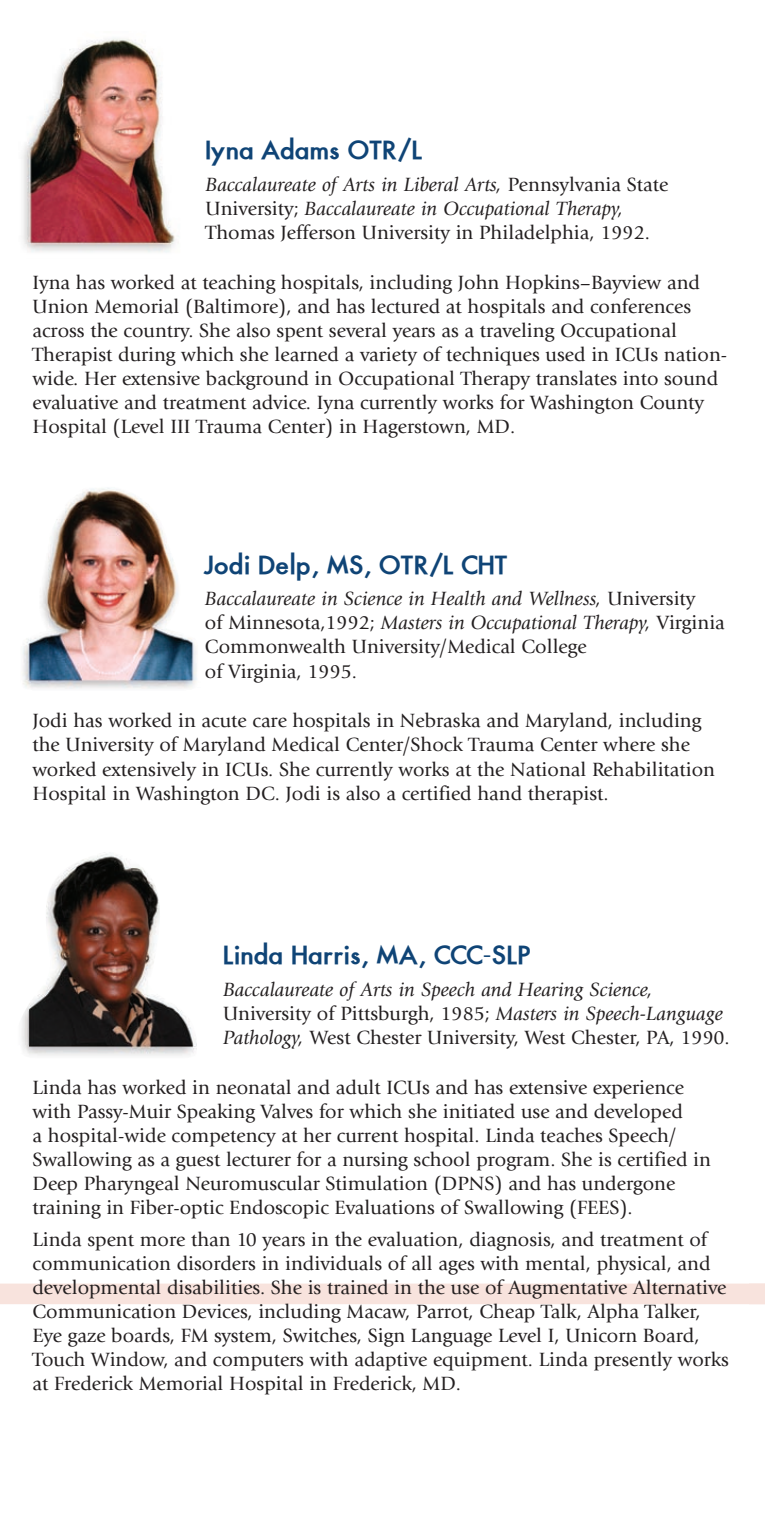
<style>
.page{position:relative;width:765px;height:1530px;background:#fff}
.page>*{position:absolute;margin:0;border:0;box-sizing:border-box;transform-origin:0 0}
.t1{font:700 25px "Fusi";color:#0f4476}
.t2{font:20px/24px "Giovanni";color:#231f20}
.t3{font:italic 20px/24px "Giovanni";color:#231f20}
.s1{font-style:italic}
.s2{font-style:normal}
</style>
<div class="page">
<svg style="left:0;top:1043px;width:750px;height:262px"></svg>
<svg style="left:750px;top:1283px;width:15px;height:22px"></svg>
<img style="left:15px;top:854px;width:181px;height:205px">
<img style="left:22px;top:488px;width:175px;height:201px">
<img style="left:22px;top:38px;width:153px;height:215px">
<p class="t1" style="left:206px;top:134px;width:219px">Iyna Adams OTR/L</p>
<p class="t2" style="left:206px;top:172px;width:464px"><span class="s1">Baccalaureate of Arts in Liberal Arts,</span> Pennsylvania State<br>University; <span class="s1">Baccalaureate in Occupational Therapy,<br></span>Thomas Jefferson University in Philadelphia, 1992.</p>
<p class="t2" style="left:32px;top:270px;width:696px">Iyna has worked at teaching hospitals, including John Hopkins–Bayview and Union Memorial (Baltimore), and has lectured at hospitals and conferences across the country. She also spent several years as a traveling Occupational Therapist during which she learned a variety of techniques used in ICUs nation&shy;wide. Her extensive background in Occupational Therapy translates into sound evaluative and treatment advice. Iyna currently works for Washington County Hospital (Level III Trauma Center) in Hagerstown, MD.</p>
<p class="t1" style="left:205px;top:549px;width:305px">Jodi Delp, MS, OTR/L CHT</p>
<p class="t2" style="left:205px;top:587px;width:521px"><span class="s1">Baccalaureate in Science in Health and Wellness,</span> University<br>of Minnesota,1992; <span class="s1">Masters in Occupational Therapy,</span> Virginia Commonwealth University/Medical College<br>of Virginia, 1995.</p>
<p class="t2" style="left:32px;top:709px;width:684px">Jodi has worked in acute care hospitals in Nebraska and Maryland, including the University of Maryland Medical Center/Shock Trauma Center where she worked extensively in ICUs. She currently works at the National Rehabilitation Hospital in Washington DC. Jodi is also a certified hand therapist.</p>
<p class="t1" style="left:223px;top:939px;width:310px">Linda Harris, MA, CCC-SLP</p>
<p class="t3" style="left:223px;top:977px;width:508px">Baccalaureate of Arts in Speech and Hearing Science,<br><span class="s2">University of Pittsburgh, 1985;</span> Masters in Speech-Language<br>Pathology, <span class="s2">West Chester University, West Chester, PA, 1990.</span></p>
<p class="t2" style="left:32px;top:1075px;width:680px">Linda has worked in neonatal and adult ICUs and has extensive experience with Passy-Muir Speaking Valves for which she initiated use and developed<br>a hospital-wide competency at her current hospital. Linda teaches Speech/ Swallowing as a guest lecturer for a nursing school program. She is certified in Deep Pharyngeal Neuromuscular Stimulation (DPNS) and has undergone training in Fiber-optic Endoscopic Evaluations of Swallowing (FEES).</p>
<p class="t2" style="left:32px;top:1227px;width:698px">Linda spent more than 10 years in the evaluation, diagnosis, and treatment of communication disorders in individuals of all ages with mental, physical, and developmental disabilities. She is trained in the use of Augmentative Alternative Communication Devices, including Macaw, Parrot, Cheap Talk, Alpha Talker, Eye gaze boards, FM system, Switches, Sign Language Level I, Unicorn Board, Touch Window, and computers with adaptive equipment. Linda presently works at Frederick Memorial Hospital in Frederick, MD.</p>
</div>
